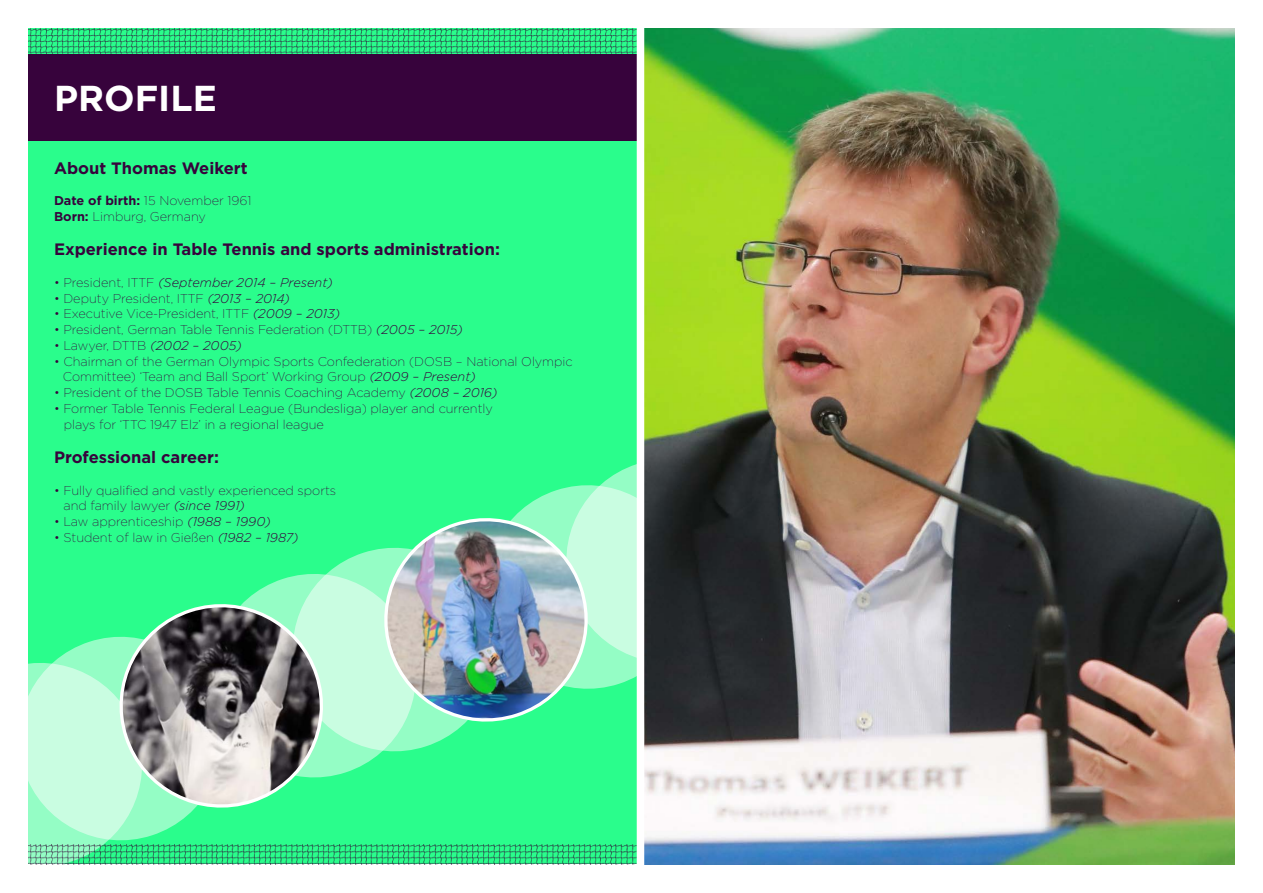
<style>
.page{position:relative;width:1263px;height:893px;background:#fff}
.page>*{position:absolute;margin:0;border:0;box-sizing:border-box;transform-origin:0 0}
.t1{font:700 36px "Gotham";color:#fff}
.t2{font:700 16.5px "Gotham";color:#37033c}
.t3{font:200 12.75px/15.8px "Gotham";color:#37033c}
.t4{font:italic 300 12.75px "Gotham";color:#37033c}
.s1{font-weight:700}
.s2{font-weight:200;font-style:normal}
.s3{font-weight:300;font-style:italic}
</style>
<div class="page">
<img style="left:28px;top:28px;width:1206px;height:836px">
<img style="left:28px;top:28px;width:609px;height:26px">
<svg style="left:475px;top:475px;width:225px;height:224px;background:#38c179"></svg>
<svg style="left:556px;top:449px;width:224px;height:224px;background:#446154"></svg>
<svg style="left:28px;top:626px;width:205px;height:218px;background:#9dfdc9"></svg>
<div style="left:28px;top:54px;width:612px;height:86px;background:#37033c"></div>
<svg style="left:202px;top:563px;width:224px;height:225px;background:#34fd91"></svg>
<svg style="left:282px;top:537px;width:225px;height:225px;background:#86fdbd"></svg>
<svg style="left:109px;top:594px;width:225px;height:224px;background:#82ad95"></svg>
<img style="left:374px;top:508px;width:224px;height:224px">
<img style="left:28px;top:844px;width:609px;height:20px">
<div style="left:637px;top:13px;width:7px;height:867px;background:#fff"></div>
<h1 class="t1" style="left:54px;top:77px;width:164px">PROFILE</h1>
<p class="t2" style="left:54px;top:158px;width:195px">About Thomas Weikert</p>
<p class="t3" style="left:54px;top:193px;width:199px"><span class="s1">Date of birth:</span> 15 November 1961<br><span class="s1">Born:</span> Limburg, Germany</p>
<p class="t2" style="left:54px;top:240px;width:447px">Experience in Table Tennis and sports administration:</p>
<p class="t4" style="left:54px;top:275px;width:280px"><span class="s2">• President, ITTF</span> (September 2014 – Present)</p>
<p class="t3" style="left:54px;top:290px;width:238px">• Deputy President, ITTF <span class="s3">(2013 – 2014)</span></p>
<p class="t3" style="left:54px;top:306px;width:288px">• Executive Vice-President, ITTF <span class="s3">(2009 – 2013)</span></p>
<p class="t3" style="left:54px;top:322px;width:410px">• President, German Table Tennis Federation (DTTB) <span class="s3">(2005 – 2015)</span></p>
<p class="t3" style="left:54px;top:337px;width:189px">• Lawyer, DTTB <span class="s3">(2002 – 2005)</span></p>
<p class="t3" style="left:63px;top:353px;width:511px;text-indent:-9px">• Chairman of the German Olympic Sports Confederation (DOSB – National Olympic<br>Committee) ‘Team and Ball Sport’ Working Group <span class="s3">(2009 – Present)</span></p>
<p class="t3" style="left:54px;top:385px;width:445px">• President of the DOSB Table Tennis Coaching Academy <span class="s3">(2008 – 2016)</span></p>
<p class="t3" style="left:64px;top:400px;width:431px;text-indent:-10px">• Former Table Tennis Federal League (Bundesliga) player and currently plays for ‘TTC 1947 Elz’ in a regional league</p>
<p class="t2" style="left:54px;top:448px;width:167px">Professional career:</p>
<p class="t3" style="left:63px;top:482px;width:274px;text-indent:-9px">• Fully qualified and vastly experienced sports and family lawyer <span class="s3">(since 1991)</span></p>
<p class="t3" style="left:54px;top:514px;width:218px">• Law apprenticeship <span class="s3">(1988 – 1990)</span></p>
<p class="t3" style="left:54px;top:529px;width:246px">• Student of law in Gießen <span class="s3">(1982 – 1987)</span></p>
</div>
